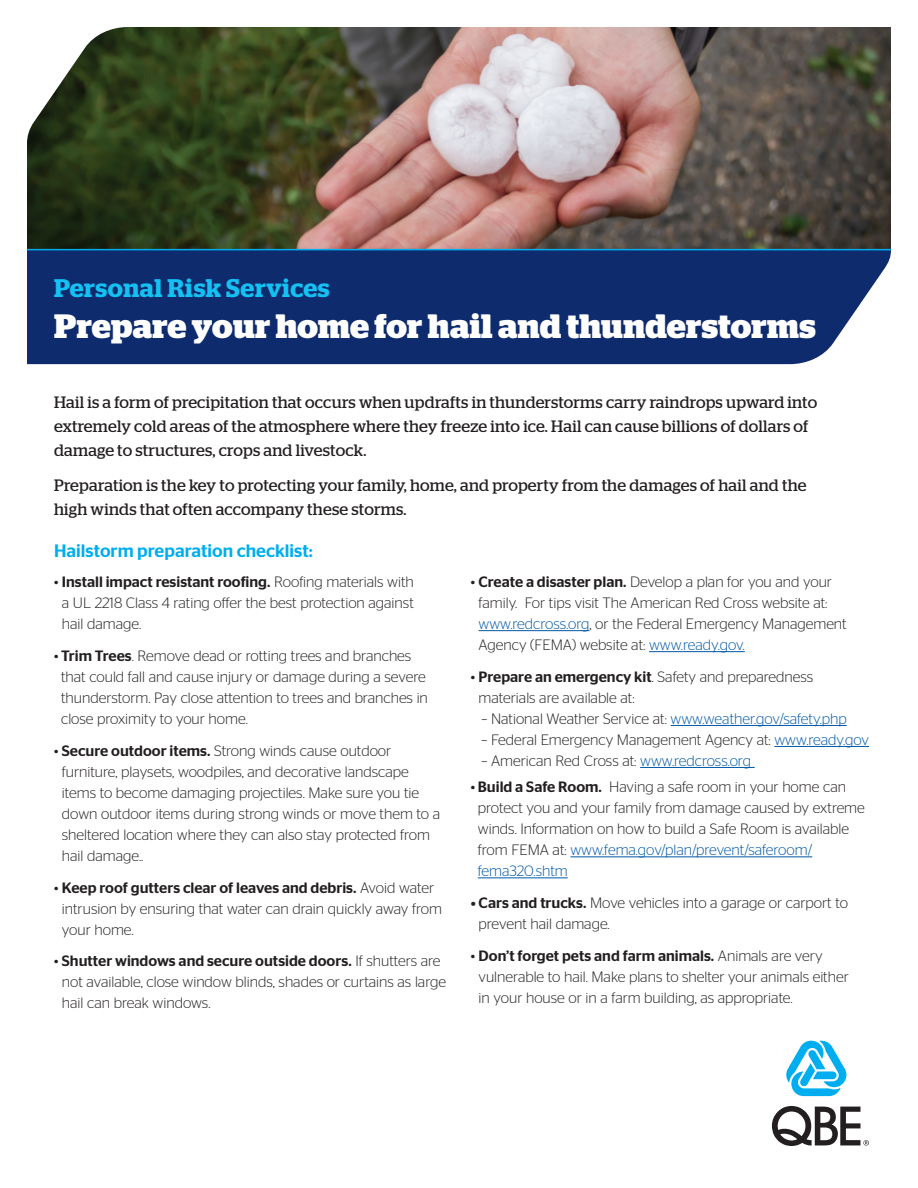
<style>
.page{position:relative;width:918px;height:1188px;background:#fff}
.page>*{position:absolute;margin:0;border:0;box-sizing:border-box;transform-origin:0 0}
.t1{font:700 33.75px "Stag";letter-spacing:.005em;color:#fff}
.t2{font:600 25.5px "Stag";letter-spacing:.02em;color:#15c0f2}
.t3{font:500 18px "Stag Sans";color:#00aeef}
.t4{font:16.5px/24px "Stag";letter-spacing:.01em;color:#231f20}
.t5{font:300 15px/21px "Stag Sans";color:#231f20}
.s1{font-weight:500}
.s2{color:#0158a6}
</style>
<div class="page">
<img style="left:27px;top:27px;width:864px;height:222px">
<div style="left:27px;top:250px;width:864px;height:114px;background:#0d2b6d"></div>
<hr style="left:27px;top:249px;width:864px;height:1px;background:#00aeef">
<svg style="left:786px;top:1040px;width:61px;height:56px"></svg>
<svg style="left:772px;top:1106px;width:97px;height:40px"></svg>
<hr style="left:479px;top:630px;width:111px;height:1px;background:#0158a6">
<hr style="left:649px;top:651px;width:96px;height:1px;background:#0158a6">
<hr style="left:671px;top:725px;width:176px;height:1px;background:#0158a6">
<hr style="left:774px;top:746px;width:95px;height:1px;background:#0158a6">
<hr style="left:640px;top:767px;width:115px;height:1px;background:#0158a6">
<hr style="left:570px;top:856px;width:242px;height:1px;background:#0158a6">
<hr style="left:478px;top:877px;width:90px;height:1px;background:#0158a6">
<h2 class="t2" style="left:54px;top:273px;width:277px">Personal Risk Services</h2>
<h1 class="t1" style="left:54px;top:306px;width:763px">Prepare your home for hail and thunderstorms</h1>
<p class="t4" style="left:54px;top:390px;width:765px">Hail is a form of precipitation that occurs when updrafts in thunderstorms carry raindrops upward into extremely cold areas of the atmosphere where they freeze into ice. Hail can cause billions of dollars of damage to structures, crops and livestock.</p>
<p class="t4" style="left:54px;top:473px;width:754px">Preparation is the key to protecting your family, home, and property from the damages of hail and the high winds that often accompany these storms.</p>
<p class="t3" style="left:54px;top:541px;width:260px">Hailstorm preparation checklist:</p>
<p class="t5" style="left:62px;top:571px;width:354px;text-align:justify;text-indent:-8px">• <span class="s1">Install impact resistant roofing.</span> Roofing materials with a UL 2218 Class 4 rating offer the best protection against hail damage.</p>
<p class="t5" style="left:61px;top:645px;width:368px;text-indent:-7px">• <span class="s1">Trim Trees</span>. Remove dead or rotting trees and branches that could fall and cause injury or damage during a severe thunderstorm. Pay close attention to trees and branches in close proximity to your home.</p>
<p class="t5" style="left:62px;top:740px;width:380px;text-indent:-8px">• <span class="s1">Secure outdoor items.</span> Strong winds cause outdoor furniture, playsets, woodpiles, and decorative landscape items to become damaging projectiles. Make sure you tie down outdoor items during strong winds or move them to a sheltered location where they can also stay protected from hail damage..</p>
<p class="t5" style="left:62px;top:877px;width:382px;text-indent:-8px">• <span class="s1">Keep roof gutters clear of leaves and debris.</span> Avoid water intrusion by ensuring that water can drain quickly away from your home.</p>
<p class="t5" style="left:62px;top:950px;width:386px;text-indent:-8px">• <span class="s1">Shutter windows and secure outside doors.</span> If shutters are not available, close window blinds, shades or curtains as large hail can break windows.</p>
<p class="t5" style="left:479px;top:571px;width:370px;text-indent:-8px">• <span class="s1">Create a disaster plan.</span> Develop a plan for you and your family. For tips visit The American Red Cross website at: <span class="s2">www.redcross.org</span>, or the Federal Emergency Management Agency (FEMA) website at: <span class="s2">www.ready.gov.</span></p>
<p class="t5" style="left:479px;top:666px;width:336px;text-indent:-8px">• <span class="s1">Prepare an emergency kit</span>. Safety and preparedness materials are available at:</p>
<p class="t5" style="left:482px;top:708px;width:367px">– National Weather Service at: <span class="s2">www.weather.gov/safety.php</span></p>
<p class="t5" style="left:482px;top:729px;width:389px">– Federal Emergency Management Agency at: <span class="s2">www.ready.gov</span></p>
<p class="t5" style="left:482px;top:750px;width:271px">– American Red Cross at: <span class="s2">www.redcross.org</span></p>
<p class="t5" style="left:478px;top:776px;width:389px;text-indent:-7px">• <span class="s1">Build a Safe Room.</span> Having a safe room in your home can protect you and your family from damage caused by extreme winds. Information on how to build a Safe Room is available from FEMA at: <span class="s2">www.fema.gov/plan/prevent/saferoom/ fema320.shtm</span></p>
<p class="t5" style="left:479px;top:892px;width:371px;text-indent:-8px"><span class="s1">• Cars and trucks.</span> Move vehicles into a garage or carport to prevent hail damage.</p>
<p class="t5" style="left:479px;top:945px;width:372px;text-indent:-8px">• <span class="s1">Don’t forget pets and farm animals.</span> Animals are very vulnerable to hail. Make plans to shelter your animals either in your house or in a farm building, as appropriate.</p>
</div>
